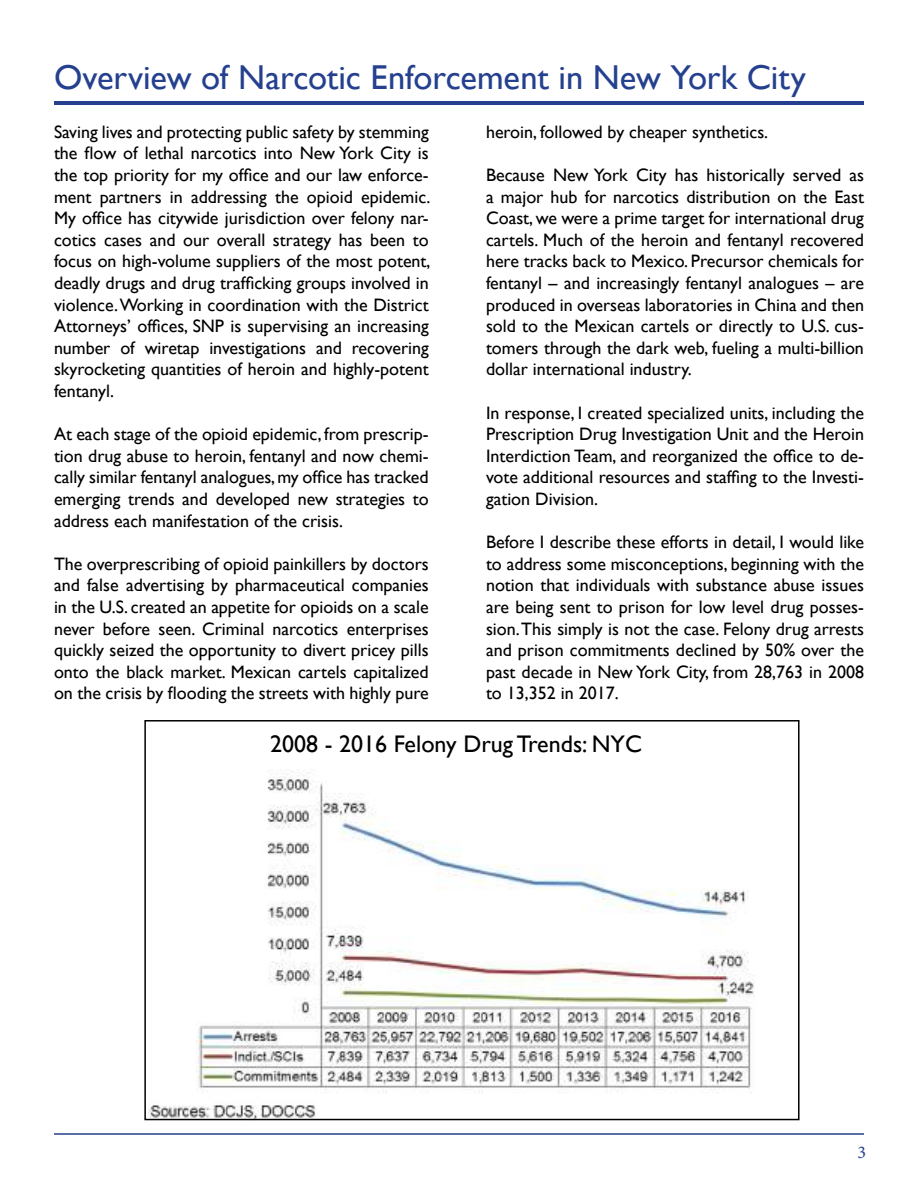
<style>
.page{position:relative;width:918px;height:1188px;background:#fff}
.page>*{position:absolute;margin:0;border:0;box-sizing:border-box;transform-origin:0 0}
.t1{font:34.5px "Gill Sans";letter-spacing:-.005em;color:#24408e}
.t2{font:24px "Gill Sans";color:#000}
.t3{font:18px/21.6px "Gill Sans";color:#000;text-align:justify}
.t4{font:18px "Minion Pro";color:#24408e}
</style>
<div class="page">
<hr style="left:54px;top:1133px;width:810px;height:2px;background:#24408e">
<hr style="left:54px;top:102px;width:810px;height:3px;background:#24408e">
<img style="left:148px;top:771px;width:607px;height:350px">
<div style="left:144px;top:720px;width:656px;height:400px;border:2px solid #000"></div>
<h1 class="t1" style="left:54px;top:57px;width:753px">Overview of Narcotic Enforcement in New York City</h1>
<p class="t3" style="left:486px;top:121px;width:284px">heroin, followed by cheaper synthetics.</p>
<p class="t3" style="left:486px;top:164px;width:380px">Because New York City has historically served as a major hub for narcotics distribution on the East Coast, we were a prime target for international drug cartels. Much of the heroin and fentanyl recovered here tracks back to Mexico. Precursor chemicals for fentanyl – and increasingly fentanyl analogues – are produced in overseas laboratories in China and then sold to the Mexican cartels or directly to U.S. cus&shy;tomers through the dark web, fueling a multi-billion dollar international industry.</p>
<p class="t3" style="left:486px;top:402px;width:380px">In response, I created specialized units, including the Prescription Drug Investigation Unit and the Heroin Interdiction Team, and reorganized the office to de&shy;vote additional resources and staffing to the Investi&shy;gation Division.</p>
<p class="t3" style="left:486px;top:532px;width:380px">Before I describe these efforts in detail, I would like to address some misconceptions, beginning with the notion that individuals with substance abuse issues are being sent to prison for low level drug posses&shy;sion. This simply is not the case. Felony drug arrests and prison commitments declined by 50% over the past decade in New York City, from 28,763 in 2008 to 13,352 in 2017.</p>
<h2 class="t2" style="left:270px;top:730px;width:374px">2008 - 2016 Felony Drug Trends: NYC</h2>
<p class="t3" style="left:54px;top:121px;width:378px">Saving lives and protecting public safety by stemming the flow of lethal narcotics into New York City is the top priority for my office and our law enforce&shy;ment partners in addressing the opioid epidemic.<br>My office has citywide jurisdiction over felony nar&shy;cotics cases and our overall strategy has been to focus on high-volume suppliers of the most potent, deadly drugs and drug trafficking groups involved in violence. Working in coordination with the District Attorneys’ offices, SNP is supervising an increasing number of wiretap investigations and recovering skyrocketing quantities of heroin and highly-potent fentanyl.</p>
<p class="t3" style="left:54px;top:424px;width:376px">At each stage of the opioid epidemic, from prescrip&shy;tion drug abuse to heroin, fentanyl and now chemi&shy;cally similar fentanyl analogues, my office has tracked emerging trends and developed new strategies to address each manifestation of the crisis.</p>
<p class="t3" style="left:54px;top:553px;width:376px">The overprescribing of opioid painkillers by doctors and false advertising by pharmaceutical companies in the U.S. created an appetite for opioids on a scale never before seen. Criminal narcotics enterprises quickly seized the opportunity to divert pricey pills onto the black market. Mexican cartels capitalized on the crisis by flooding the streets with highly pure</p>
<p class="t4" style="left:858px;top:1140px;width:10px">3</p>
</div>
